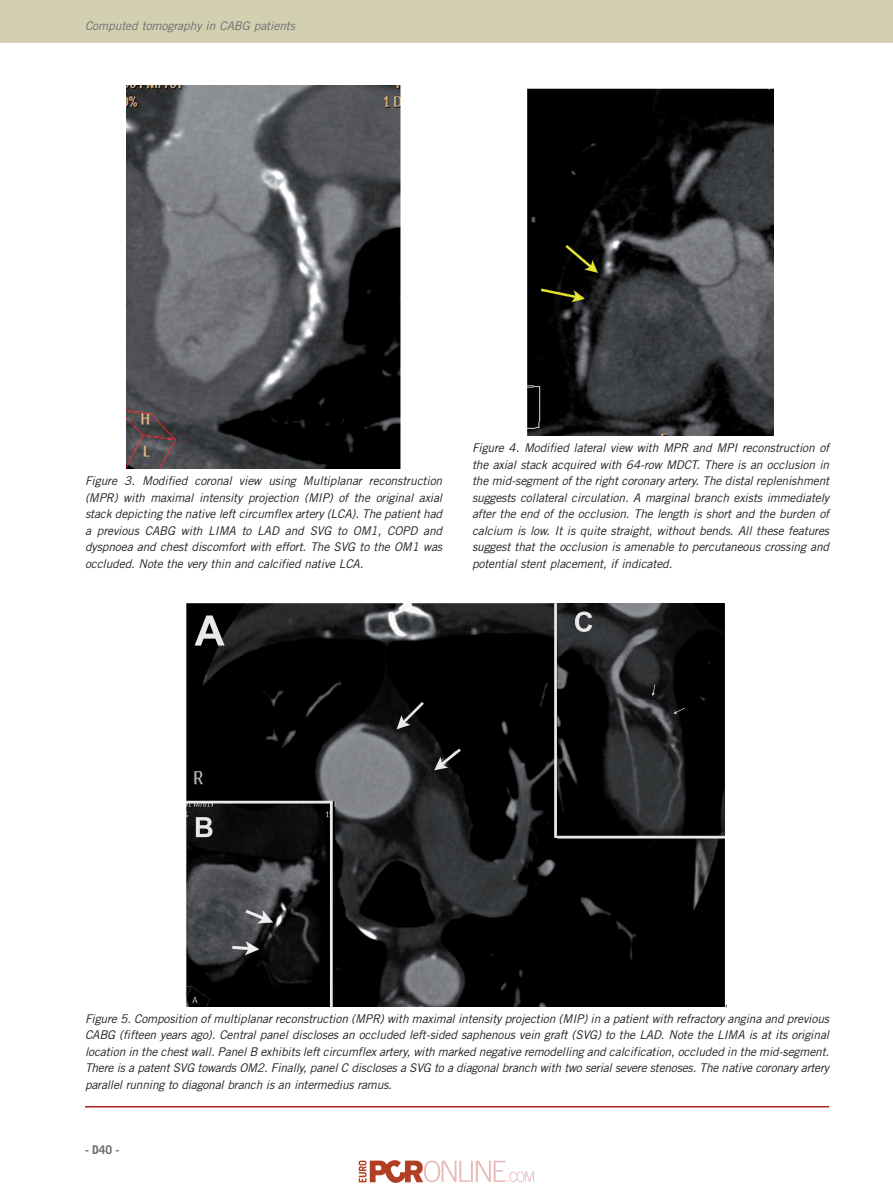
<style>
.page{position:relative;width:893px;height:1192px;background:#fff}
.page>*{position:absolute;margin:0;border:0;box-sizing:border-box;transform-origin:0 0}
.t1{font:300 12.75px "Trade Gothic LT Std";color:#231f20}
.t2{font:italic 12px/16.5px "Trade Gothic LT Std";letter-spacing:-.01em;color:#231f20;text-align:justify}
.t3{font:italic 12px "Trade Gothic LT Std";letter-spacing:-.005em;color:#6c6d70}
.t4{font:700 12px "Trade Gothic LT Std";color:#6c6d70}
</style>
<div class="page">
<div style="left:0;top:0;width:893px;height:43px;background:#d3d0b2"></div>
<img style="left:126px;top:85px;width:275px;height:383px">
<img style="left:527px;top:88px;width:247px;height:348px">
<hr style="left:85px;top:1105px;width:744px;height:2px;background:#a72023">
<img style="left:186px;top:603px;width:539px;height:403px">
<img style="left:358px;top:1160px;width:176px;height:23px">
<p class="t3" style="left:85px;top:21px;width:212px">Computed tomography in CABG patients</p>
<p class="t2" style="left:85px;top:473px;width:359px">Figure 3. Modified coronal view using Multiplanar reconstruction (MPR) with maximal intensity projection (MIP) of the original axial stack depicting the native left circumflex artery (LCA). The patient had a previous CABG with LIMA to LAD and SVG to OM1, COPD and dyspnoea and chest discomfort with effort. The SVG to the OM1 was occluded. Note the very thin and calcified native LCA.</p>
<p class="t2" style="left:472px;top:441px;width:359px">Figure 4. Modified lateral view with MPR and MPI reconstruction of the axial stack acquired with 64-row MDCT. There is an occlusion in the mid-segment of the right coronary artery. The distal replenishment suggests collateral circulation. A marginal branch exists immediately after the end of the occlusion. The length is short and the burden of calcium is low. It is quite straight, without bends. All these features suggest that the occlusion is amenable to percutaneous crossing and potential stent placement, if indicated.</p>
<p class="t1" style="left:725px;top:996px;width:5px">,</p>
<p class="t2" style="left:85px;top:1011px;width:746px">Figure 5. Composition of multiplanar reconstruction (MPR) with maximal intensity projection (MIP) in a patient with refractory angina and previous CABG (fifteen years ago). Central panel discloses an occluded left-sided saphenous vein graft (SVG) to the LAD. Note the LIMA is at its original location in the chest wall. Panel B exhibits left circumflex artery, with marked negative remodelling and calcification, occluded in the mid-segment.<br>There is a patent SVG towards OM2. Finally, panel C discloses a SVG to a diagonal branch with two serial severe stenoses. The native coronary artery parallel running to diagonal branch is an intermedius ramus.</p>
<p class="t4" style="left:85px;top:1144px;width:36px">- D40 -</p>
</div>
